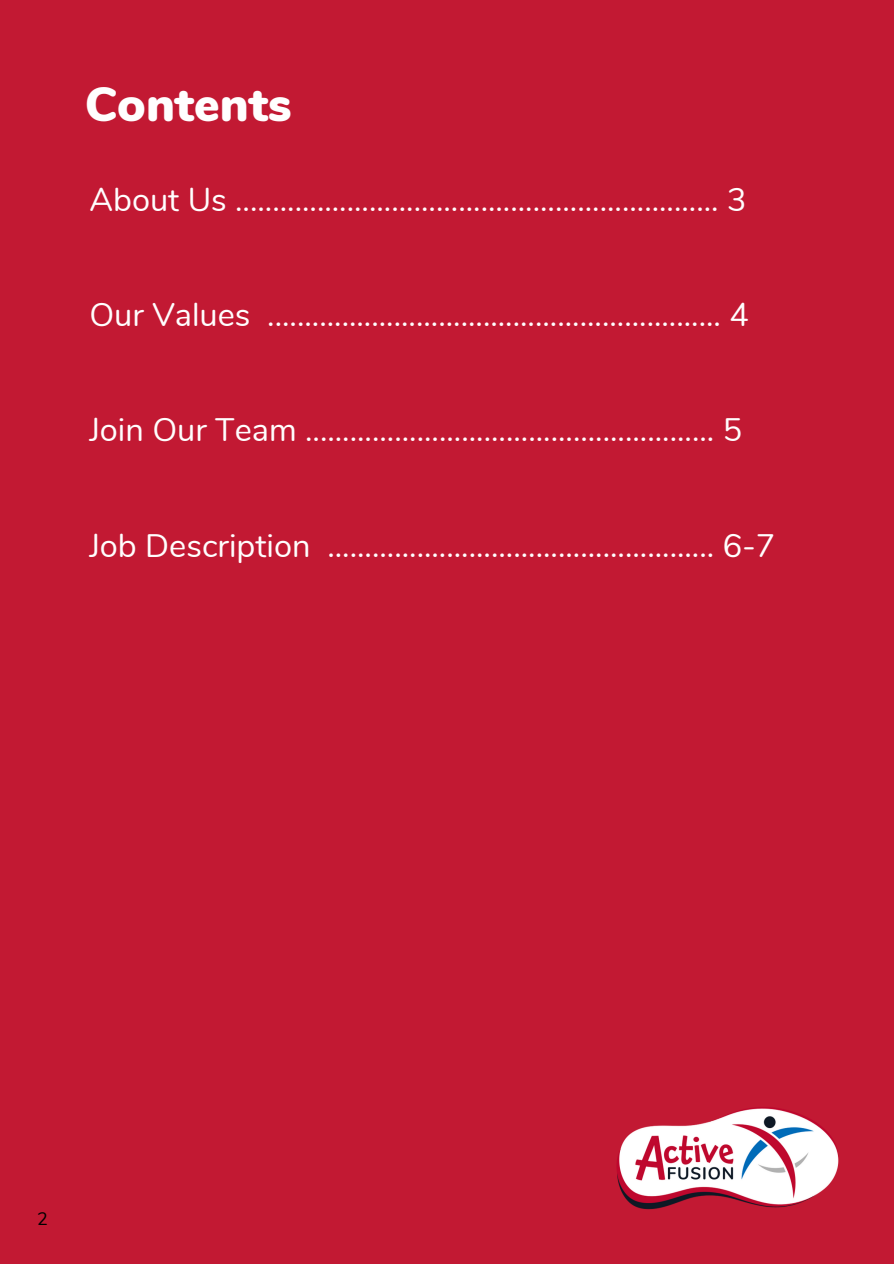
<style>
.page{position:relative;width:894px;height:1264px;background:#fff}
.page>*{position:absolute;margin:0;border:0;box-sizing:border-box;transform-origin:0 0}
.t1{font:900 47.7px "Nunito";color:#fffefe}
.t2{font:32.4px "Nunito";color:#fffefe}
.t3{font:18px "Nunito";color:#000}
</style>
<div class="page">
<div style="left:0;top:0;width:893px;height:1263px;background:#c21933"></div>
<img style="left:617px;top:1107px;width:222px;height:103px">
<h1 class="t1" style="left:85px;top:73px;width:208px">Contents</h1>
<p class="t2" style="left:89px;top:178px;width:658px">About Us ................................................................. 3</p>
<p class="t2" style="left:89px;top:293px;width:660px">Our Values ............................................................. 4</p>
<p class="t2" style="left:89px;top:408px;width:654px">Join Our Team ....................................................... 5</p>
<p class="t2" style="left:89px;top:524px;width:687px">Job Description .................................................... 6-7</p>
<p class="t3" style="left:37px;top:1206px;width:12px">2</p>
</div>
